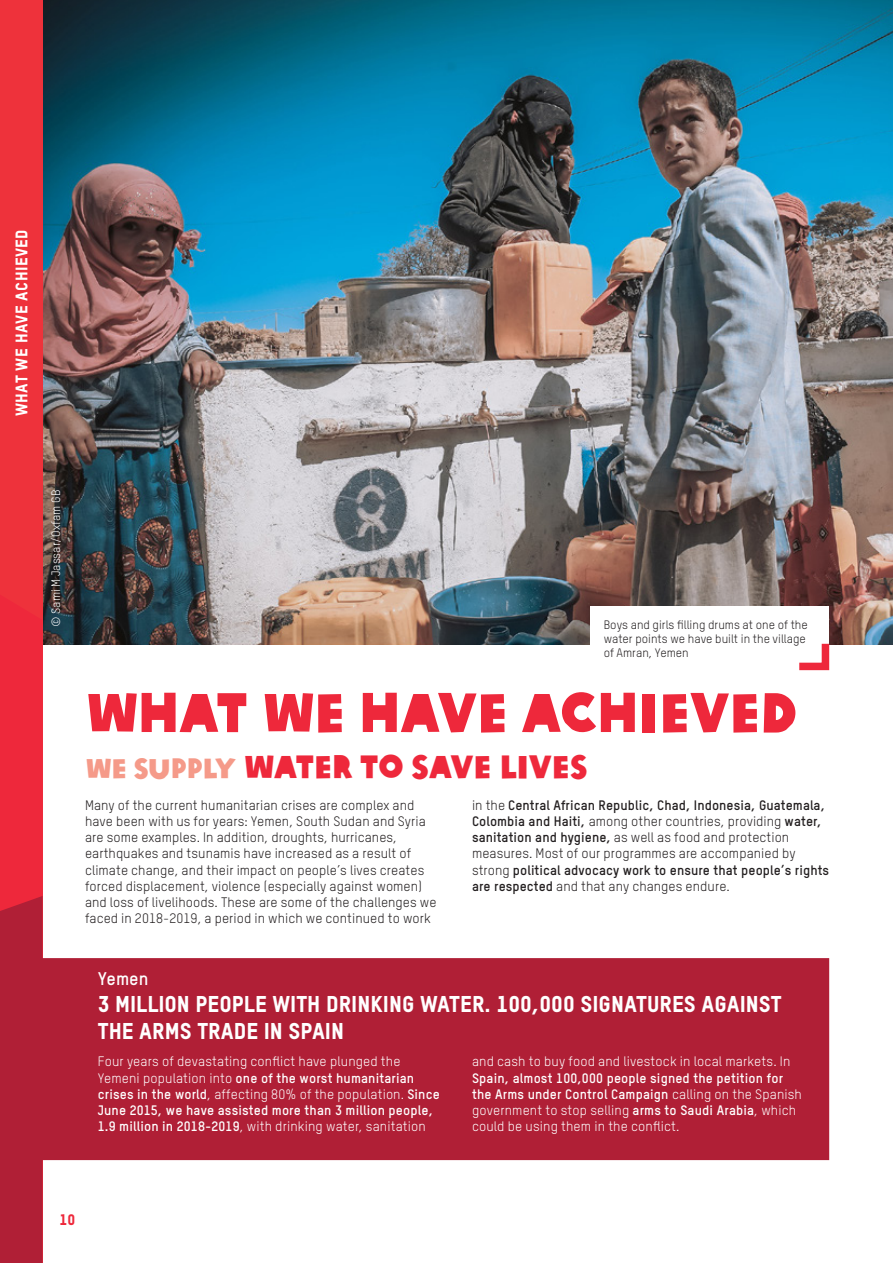
<style>
.page{position:relative;width:893px;height:1263px;background:#fff}
.page>*{position:absolute;margin:0;border:0;box-sizing:border-box;transform-origin:0 0}
.t1{font:54px "Oxfam Global Headline";color:#ee283b}
.t2{font:31.5px "Oxfam Global Headline";color:#ee283b}
.t3{font:22.5px/27px "Oxfam TSTARPRO Headline";color:#fff}
.t4{font:700 18px "Oxfam TSTARPRO";color:#fff}
.t5{font:16.5px "Oxfam TSTARPRO Headline";letter-spacing:.025em;color:#fff}
.t6{font:15px "Oxfam TSTARPRO Headline";color:#ee283b}
.Normal__Web{font:13.5px/16.2px "Oxfam TSTARPRO";letter-spacing:.01em;color:#fff}
.Normal__Web-2{font:13.5px/16.2px "Oxfam TSTARPRO";letter-spacing:.005em;color:#231f20}
.Normal__Web-3{font:700 13.5px/16.2px "Oxfam TSTARPRO";letter-spacing:.005em;color:#231f20}
.t7{font:12px/14.4px "Oxfam TSTARPRO";color:#231f20}
.t8{font:12px "Oxfam TSTARPRO";color:#fff}
.s1{font-size:27px;color:#f59a89}
.s2{font-weight:400}
.s3{font-weight:700}
</style>
<div class="page">
<img style="left:43px;top:0;width:850px;height:644px">
<div style="left:0;top:0;width:43px;height:1263px;background:#ee323b"></div>
<svg style="left:0;top:896px;width:829px;height:367px;fill:#b01f36"></svg>
<hr style="left:892px;top:453px;width:1px;height:372px;background:#ee283b">
<div style="left:591px;top:606px;width:238px;height:64px;background:#fff"></div>
<svg style="left:799px;top:636px;width:34px;height:35px"></svg>
<p class="t5" style="left:9px;top:416px;width:188px;rotate:-90deg">WHAT WE HAVE ACHIEVED</p>
<p class="t8" style="left:47px;top:627px;width:139px;rotate:-90deg">© Sami M Jassar/Oxfam GB</p>
<p class="t7" style="left:604px;top:616px;width:206px">Boys and girls filling drums at one of the water points we have built in the village of Amran, Yemen</p>
<p class="t1" style="left:85px;top:667px;width:713px">WHAT WE HAVE ACHIEVED</p>
<p class="t2" style="left:85px;top:740px;width:504px"><span class="s1">WE SUPPLY</span> WATER TO SAVE LIVES</p>
<p class="Normal__Web-2" style="left:85px;top:796px;width:353px">Many of the current humanitarian crises are complex and have been with us for years: Yemen, South Sudan and Syria are some examples. In addition, droughts, hurricanes, earthquakes and tsunamis have increased as a result of climate change, and their impact on people’s lives creates forced displacement, violence (especially against women) and loss of livelihoods. These are some of the challenges we faced in 2018-2019, a period in which we continued to work</p>
<p class="Normal__Web-3" style="left:472px;top:796px;width:359px"><span class="s2">in the</span> Central African Republic, Chad, Indonesia, Guatemala, Colombia and Haiti, <span class="s2">among other countries, providing</span> water, sanitation and hygiene, <span class="s2">as well as food and protection measures. Most of our programmes are accompanied by strong</span> political advocacy work to ensure that people’s rights are respected <span class="s2">and that any changes endure.</span></p>
<p class="t4" style="left:98px;top:965px;width:52px">Yemen</p>
<p class="t3" style="left:98px;top:988px;width:685px">3 MILLION PEOPLE WITH DRINKING WATER. 100,000 SIGNATURES AGAINST<br>THE ARMS TRADE IN SPAIN</p>
<p class="Normal__Web" style="left:98px;top:1052px;width:343px">Four years of devastating conflict have plunged the Yemeni population into <span class="s3">one of the worst humanitarian crises in the world</span>, affecting 80% of the population. <span class="s3">Since June 2015, we have assisted more than 3 million people, 1.9 million in 2018-2019</span>, with drinking water, sanitation</p>
<p class="Normal__Web" style="left:472px;top:1052px;width:331px">and cash to buy food and livestock in local markets. In <span class="s3">Spain, almost 100,000 people signed the petition for the Arms under Control Campaign</span> calling on the Spanish government to stop selling <span class="s3">arms to Saudi Arabia</span>, which could be using them in the conflict.</p>
<p class="t6" style="left:60px;top:1208px;width:17px">10</p>
</div>
